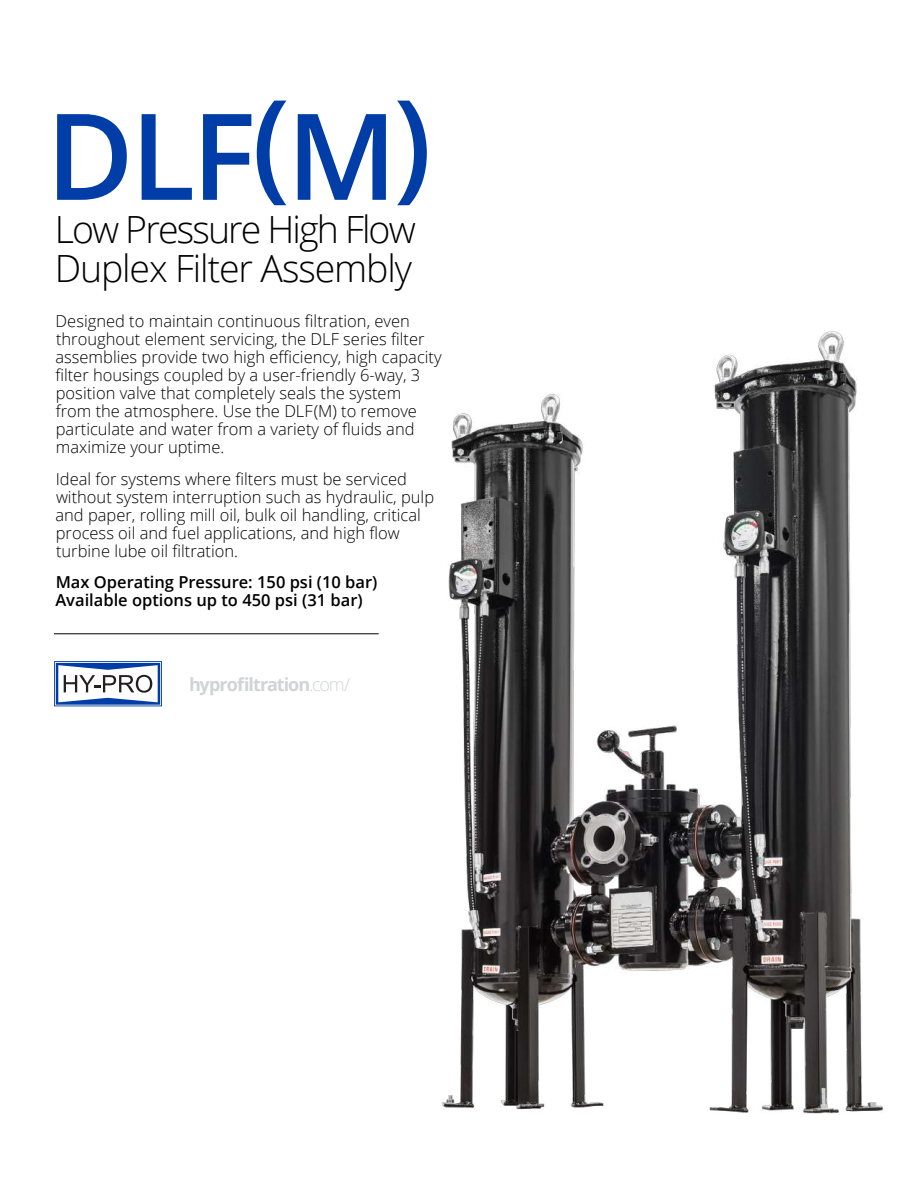
<style>
.page{position:relative;width:918px;height:1188px;background:#fff}
.page>*{position:absolute;margin:0;border:0;box-sizing:border-box;transform-origin:0 0}
.t1{font:600 120px "Open Sans";color:#003da7}
.t2{font:300 37.5px/39px "Open Sans";letter-spacing:-.03em;color:#000}
.t3{font:700 18px "Open Sans";letter-spacing:-.055em;color:#d1d3d4}
.t4{font:300 16.5px/18px "Open Sans";color:#000}
.t5{font:600 16.5px/18px "Open Sans";color:#000}
.s1{font-weight:300}
</style>
<div class="page">
<img style="left:441px;top:331px;width:442px;height:783px">
<hr style="left:54px;top:633px;width:325px;height:1px;background:#000">
<svg style="left:54px;top:661px;width:108px;height:45px"></svg>
<h1 class="t1" style="left:46px;top:74px;width:387px">DLF(M)</h1>
<h2 class="t2" style="left:55px;top:209px;width:363px">Low Pressure High Flow<br>Duplex Filter Assembly</h2>
<p class="t4" style="left:55px;top:312px;width:388px">Designed to maintain continuous filtration, even throughout element servicing, the DLF series filter assemblies provide two high efficiency, high capacity filter housings coupled by a user-friendly 6-way, 3 position valve that completely seals the system<br>from the atmosphere. Use the DLF(M) to remove particulate and water from a variety of fluids and maximize your uptime.</p>
<p class="t4" style="left:55px;top:469px;width:380px">Ideal for systems where filters must be serviced without system interruption such as hydraulic, pulp and paper, rolling mill oil, bulk oil handling, critical process oil and fuel applications, and high flow turbine lube oil filtration.</p>
<p class="t5" style="left:55px;top:573px;width:324px">Max Operating Pressure: 150 psi (10 bar)<br>Available options up to 450 psi (31 bar)</p>
<p class="t3" style="left:189px;top:671px;width:163px">hyprofiltration<span class="s1">.com/</span></p>
</div>
